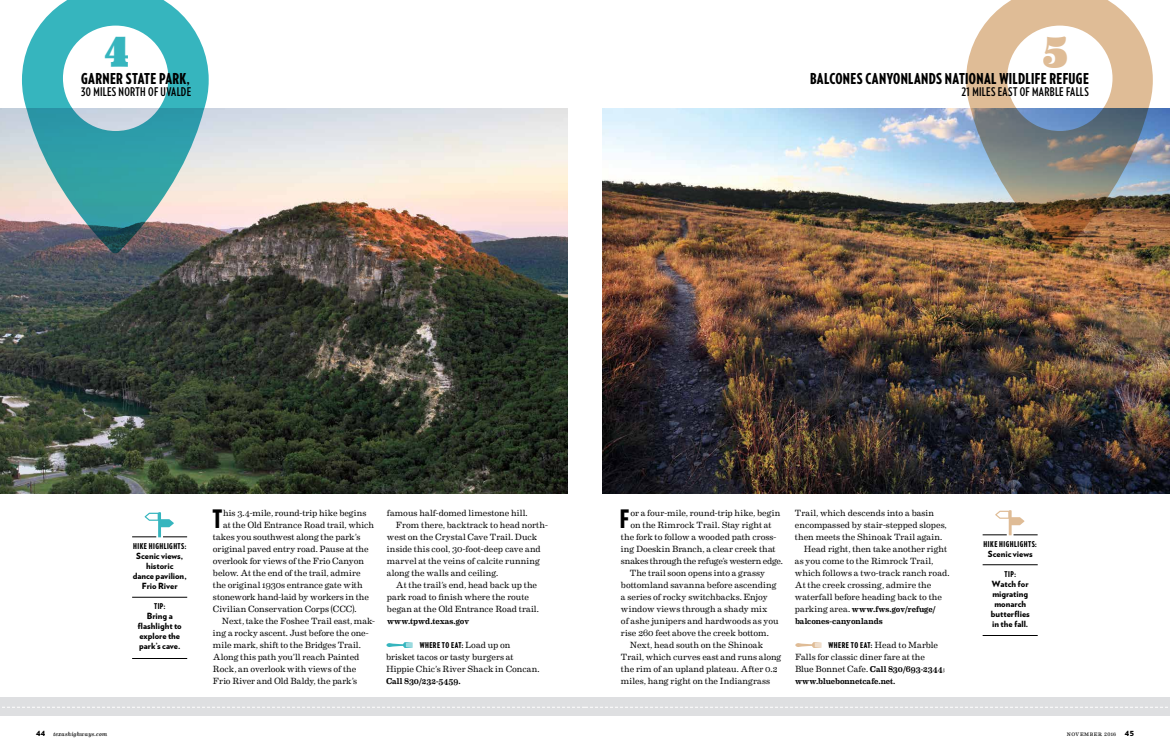
<style>
.page{position:relative;width:1170px;height:756px;background:#fff}
.page>*{position:absolute;margin:0;border:0;box-sizing:border-box;transform-origin:0 0}
.t1{font:900 42.5px "Eames Century Modern";color:#36b5be}
.t2{font:900 42.5px "Eames Century Modern";color:#dfbc96}
.t3{font:900 25.4px "Verlag Compressed";color:#000}
.t4{font:900 15px "Verlag Compressed";letter-spacing:.025em;color:#000}
.t5{font:700 12px "Verlag Compressed";letter-spacing:.025em;color:#000}
.t6{font:9px/12px "Eames Century Modern";letter-spacing:-.005em;color:#000}
.t7{font:9px "Eames Century Modern";letter-spacing:-.025em;color:#000}
.t8{font:500 8.5px/12px "Eames Century Modern";color:#000}
.t9{font:900 8.5px/10px "Verlag";color:#000;text-align:center}
.t10{font:900 8px "Verlag Compressed";letter-spacing:.06em;color:#000}
.t11{font:900 7px "Verlag";color:#000}
.t12{font:italic 6px "Eames Century Modern";letter-spacing:.04em;color:#000}
.t13{font:5px "Eames Century Modern";letter-spacing:.095em;color:#000}
.s1{font-family:"Verlag";font-weight:900;font-style:normal;font-size:7px}
.s2{font-family:"Eames Century Modern";font-weight:400;font-size:9px}
.s3{font-weight:400;font-size:9px}
.s4{font-family:"Verlag Compressed";font-weight:900;font-size:8px}
</style>
<div class="page">
<img style="left:0;top:108px;width:568px;height:386px">
<img style="left:602px;top:108px;width:568px;height:386px">
<svg style="left:22px;top:0;width:187px;height:253px"></svg>
<img style="left:966px;top:0;width:187px;height:253px">
<svg style="left:132px;top:512px;width:55px;height:25px"></svg>
<hr style="left:132px;top:597px;width:55px;height:1px;background:#000">
<hr style="left:132px;top:658px;width:55px;height:1px;background:#000">
<svg style="left:983px;top:510px;width:55px;height:25px"></svg>
<hr style="left:983px;top:564px;width:55px;height:1px;background:#000">
<hr style="left:983px;top:635px;width:55px;height:1px;background:#000">
<div style="left:585px;top:698px;width:585px;height:18px;background:#dedfe1"></div>
<div style="left:0;top:698px;width:585px;height:18px;background:#dedfe1"></div>
<svg style="left:2px;top:707px;width:1166px;height:1px"></svg>
<svg style="left:386px;top:642px;width:27px;height:6px"></svg>
<svg style="left:795px;top:642px;width:27px;height:6px"></svg>
<h1 class="t1" style="left:103px;top:15px;width:28px">4</h1>
<h1 class="t2" style="left:1043px;top:15px;width:28px">5</h1>
<h3 class="t4" style="left:81px;top:67px;width:110px">GARNER STATE PARK,</h3>
<h3 class="t5" style="left:81px;top:83px;width:111px">30 MILES NORTH OF UVALDE</h3>
<h3 class="t4" style="left:810px;top:67px;width:280px">BALCONES CANYONLANDS NATIONAL WILDLIFE REFUGE</h3>
<h3 class="t5" style="left:962px;top:83px;width:128px">21 MILES EAST OF MARBLE FALLS</h3>
<p class="t10" style="left:133px;top:541px;width:55px">HIKE HIGHLIGHTS:</p>
<p class="t9" style="left:133px;top:551px;width:55px">Scenic views, historic<br>dance pavilion,<br>Frio River</p>
<p class="t10" style="left:154px;top:601px;width:13px">TIP:</p>
<p class="t9" style="left:138px;top:611px;width:46px">Bring a flashlight to explore the park’s cave.</p>
<p class="t12" style="left:36px;top:729px;width:73px"><span class="s1">44</span> texashighways.com</p>
<h2 class="t3" style="left:213px;top:500px;width:11px">T</h2>
<p class="t6" style="left:223px;top:506px;width:145px">his 3.4-mile, round-trip hike begins</p>
<p class="t6" style="left:223px;top:518px;width:153px">at the Old Entrance Road trail, which</p>
<p class="t6" style="left:213px;top:530px;width:149px">takes you southwest along the park’s</p>
<p class="t6" style="left:213px;top:542px;width:157px">original paved entry road. Pause at the</p>
<p class="t6" style="left:213px;top:554px;width:153px">overlook for views of the Frio Canyon</p>
<p class="t6" style="left:213px;top:566px;width:149px">below. At the end of the trail, admire</p>
<p class="t6" style="left:213px;top:578px;width:151px">the original 1930s entrance gate with</p>
<p class="t6" style="left:213px;top:590px;width:158px">stonework hand-laid by workers in the</p>
<p class="t6" style="left:213px;top:602px;width:145px">Civilian Conservation Corps (CCC).</p>
<p class="t6" style="left:222px;top:614px;width:154px">Next, take the Foshee Trail east, mak-</p>
<p class="t6" style="left:213px;top:626px;width:157px">ing a rocky ascent. Just before the one-</p>
<p class="t6" style="left:213px;top:638px;width:149px">mile mark, shift to the Bridges Trail.</p>
<p class="t6" style="left:213px;top:650px;width:148px">Along this path you’ll reach Painted</p>
<p class="t6" style="left:213px;top:662px;width:145px">Rock, an overlook with views of the</p>
<p class="t6" style="left:213px;top:674px;width:146px">Frio River and Old Baldy, the park’s</p>
<p class="t6" style="left:387px;top:506px;width:142px">famous half-domed limestone hill.</p>
<p class="t6" style="left:396px;top:518px;width:153px">From there, backtrack to head north-</p>
<p class="t6" style="left:387px;top:530px;width:152px">west on the Crystal Cave Trail. Duck</p>
<p class="t6" style="left:387px;top:542px;width:155px">inside this cool, 30-foot-deep cave and</p>
<p class="t6" style="left:387px;top:554px;width:155px">marvel at the veins of calcite running</p>
<p class="t6" style="left:387px;top:566px;width:113px">along the walls and ceiling.</p>
<p class="t6" style="left:396px;top:578px;width:143px">At the trail’s end, head back up the</p>
<p class="t6" style="left:387px;top:590px;width:144px">park road to finish where the route</p>
<p class="t6" style="left:387px;top:602px;width:153px">began at the Old Entrance Road trail.</p>
<p class="t8" style="left:387px;top:615px;width:84px">www.tpwd.texas.gov</p>
<p class="t10" style="left:420px;top:639px;width:92px">WHERE TO EAT: <span class="s2">Load up on</span></p>
<p class="t6" style="left:386px;top:650px;width:155px">brisket tacos or tasty burgers at<br>Hippie Chic’s River Shack in Concan.</p>
<p class="t8" style="left:386px;top:675px;width:76px">Call 830/232-5459.</p>
<h2 class="t3" style="left:620px;top:500px;width:11px">F</h2>
<p class="t6" style="left:630px;top:506px;width:152px">or a four-mile, round-trip hike, begin</p>
<p class="t6" style="left:630px;top:518px;width:143px">on the Rimrock Trail. Stay right at</p>
<p class="t6" style="left:621px;top:530px;width:157px">the fork to follow a wooded path cross-</p>
<p class="t6" style="left:621px;top:542px;width:156px">ing Doeskin Branch, a clear creek that</p>
<p class="t7" style="left:621px;top:554px;width:163px">snakes through the refuge’s western edge.</p>
<p class="t6" style="left:630px;top:566px;width:137px">The trail soon opens into a grassy</p>
<p class="t6" style="left:621px;top:578px;width:157px">bottomland savanna before ascending</p>
<p class="t6" style="left:621px;top:590px;width:148px">a series of rocky switchbacks. Enjoy</p>
<p class="t6" style="left:621px;top:602px;width:148px">window views through a shady mix</p>
<p class="t6" style="left:621px;top:614px;width:159px">of ashe junipers and hardwoods as you</p>
<p class="t6" style="left:621px;top:626px;width:149px">rise 260 feet above the creek bottom.</p>
<p class="t6" style="left:630px;top:638px;width:135px">Next, head south on the Shinoak</p>
<p class="t6" style="left:621px;top:650px;width:162px">Trail, which curves east and runs along</p>
<p class="t6" style="left:621px;top:662px;width:158px">the rim of an upland plateau. After 0.2</p>
<p class="t6" style="left:621px;top:674px;width:151px">miles, hang right on the Indiangrass</p>
<p class="t6" style="left:795px;top:506px;width:141px">Trail, which descends into a basin</p>
<p class="t6" style="left:795px;top:518px;width:153px">encompassed by stair-stepped slopes,</p>
<p class="t6" style="left:795px;top:530px;width:149px">then meets the Shinoak Trail again.</p>
<p class="t6" style="left:804px;top:542px;width:145px">Head right, then take another right</p>
<p class="t6" style="left:795px;top:554px;width:140px">as you come to the Rimrock Trail,</p>
<p class="t6" style="left:795px;top:566px;width:156px">which follows a two-track ranch road.</p>
<p class="t6" style="left:795px;top:578px;width:138px">At the creek crossing, admire the</p>
<p class="t6" style="left:795px;top:590px;width:149px">waterfall before heading back to the</p>
<p class="t8" style="left:795px;top:603px;width:142px"><span class="s3">parking area.</span> www.fws.gov/refuge/ balcones-canyonlands</p>
<p class="t6" style="left:795px;top:638px;width:145px;text-indent:34px"><span class="s4">WHERE TO EAT:</span> Head to Marble<br>Falls for classic diner fare at the</p>
<p class="t8" style="left:795px;top:663px;width:152px"><span class="s3">Blue Bonnet Cafe.</span> Call 830/693-2344; www.bluebonnetcafe.net.</p>
<p class="t10" style="left:984px;top:539px;width:55px">HIKE HIGHLIGHTS:</p>
<p class="t9" style="left:988px;top:549px;width:46px">Scenic views</p>
<p class="t10" style="left:1005px;top:569px;width:13px">TIP:</p>
<p class="t9" style="left:991px;top:579px;width:41px">Watch for migrating monarch butterflies in the fall.</p>
<p class="t13" style="left:1067px;top:730px;width:51px">NOVEMBER 2016</p>
<p class="t11" style="left:1125px;top:728px;width:11px">45</p>
</div>
